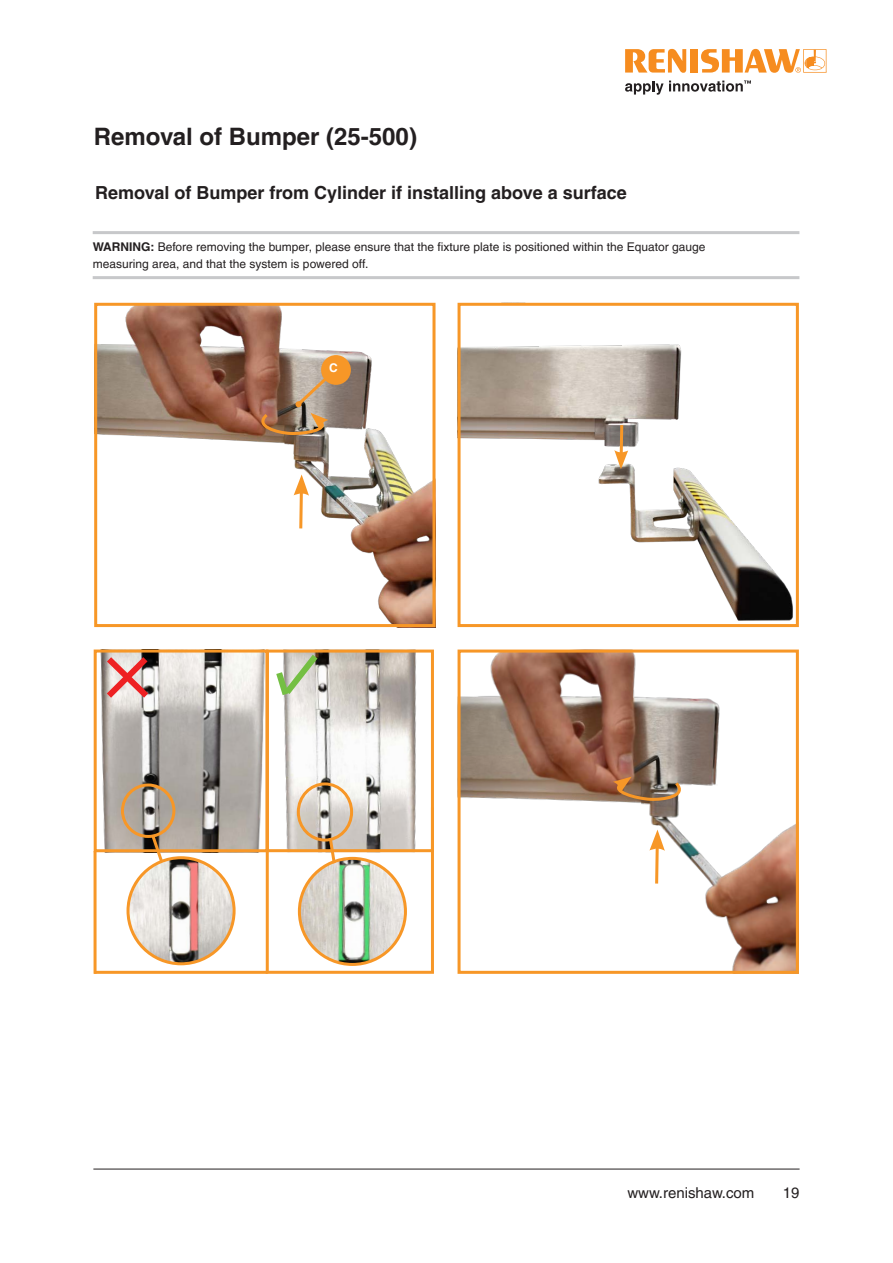
<style>
.page{position:relative;width:893px;height:1263px;background:#fff}
.page>*{position:absolute;margin:0;border:0;box-sizing:border-box;transform-origin:0 0}
.Heading_1__16pt_bold{font:700 24px "Helvetica LT Pro";color:#231f20}
.Heading_4__12pt_bold{font:700 18px "Helvetica LT Pro";color:#231f20}
.t1{font:15px "Helvetica LT Pro";color:#231f20}
._8pt_Note{font:12px/16.5px "Helvetica LT Pro";color:#231f20}
.Body_Text_8pt{font:700 12px "Helvetica";color:#fff}
.s1{font-weight:700}
</style>
<div class="page">
<hr style="left:93px;top:1169px;width:707px;height:1px;background:#231f20">
<img style="left:98px;top:307px;width:333px;height:316px">
<div style="left:94px;top:303px;width:341px;height:324px;border:3px solid #f79727"></div>
<img style="left:462px;top:653px;width:333px;height:317px">
<div style="left:458px;top:649px;width:341px;height:325px;border:3px solid #f79727"></div>
<svg style="left:294px;top:474px;width:15px;height:57px"></svg>
<img style="left:462px;top:344px;width:331px;height:277px">
<div style="left:458px;top:303px;width:341px;height:324px;border:3px solid #f79727"></div>
<svg style="left:614px;top:422px;width:14px;height:47px"></svg>
<div style="left:321px;top:355px;width:30px;height:30px;background:#f79727;border-radius:50%"></div>
<img style="left:254px;top:374px;width:76px;height:63px">
<div style="left:295px;top:401px;width:7px;height:6px;background:#f79727;border-radius:50%"></div>
<svg style="left:611px;top:777px;width:77px;height:24px;background:#9f7e5f"></svg>
<svg style="left:649px;top:829px;width:16px;height:58px"></svg>
<hr style="left:93px;top:231px;width:706px;height:3px;background:#c7c8ca">
<hr style="left:93px;top:276px;width:706px;height:3px;background:#c7c8ca">
<img style="left:101px;top:653px;width:163px;height:195px">
<div style="left:94px;top:649px;width:174px;height:203px;border:3px solid #f79727"></div>
<img style="left:284px;top:653px;width:132px;height:195px">
<div style="left:266px;top:649px;width:168px;height:203px;border:3px solid #f79727"></div>
<svg style="left:100px;top:651px;width:55px;height:53px;background:#cd9f99"></svg>
<svg style="left:272px;top:649px;width:52px;height:53px"></svg>
<div style="left:297px;top:782px;width:56px;height:59px;border:3px solid #f79727;border-radius:50%"></div>
<img style="left:128px;top:858px;width:106px;height:106px;border-radius:53px">
<div style="left:127px;top:856px;width:109px;height:109px;border:3px solid #f79727;border-radius:50%"></div>
<hr style="left:94px;top:851px;width:3px;height:123px;background:#f79727">
<hr style="left:94px;top:971px;width:174px;height:3px;background:#f79727">
<hr style="left:266px;top:849px;width:3px;height:124px;background:#f79727">
<hr style="left:431px;top:807px;width:3px;height:166px;background:#f79727">
<hr style="left:266px;top:971px;width:168px;height:3px;background:#f79727">
<img style="left:299px;top:858px;width:106px;height:106px;border-radius:53px">
<div style="left:298px;top:857px;width:109px;height:109px;border:3px solid #f79727;border-radius:50%"></div>
<svg style="left:327px;top:835px;width:11px;height:32px"></svg>
<div style="left:121px;top:783px;width:54px;height:55px;border:3px solid #f79727;border-radius:50%"></div>
<svg style="left:149px;top:832px;width:16px;height:33px"></svg>
<svg style="left:625px;top:49px;width:61px;height:24px"></svg>
<div style="left:690px;top:49px;width:8px;height:24px;background:#f68c1f"></div>
<svg style="left:701px;top:49px;width:125px;height:24px"></svg>
<svg style="left:625px;top:80px;width:126px;height:15px"></svg>
<p class="Heading_1__16pt_bold" style="left:94px;top:122px;width:325px">Removal of Bumper (25-500)</p>
<p class="Heading_4__12pt_bold" style="left:95px;top:182px;width:533px">Removal of Bumper from Cylinder if installing above a surface</p>
<p class="_8pt_Note" style="left:93px;top:239px;width:614px"><span class="s1">WARNING:</span> Before removing the bumper, please ensure that the fixture plate is positioned within the Equator gauge measuring area, and that the system is powered off.</p>
<p class="Body_Text_8pt" style="left:329px;top:360px;width:10px">C</p>
<p class="t1" style="left:627px;top:1184px;width:129px">www.renishaw.com</p>
<p class="t1" style="left:783px;top:1184px;width:18px">19</p>
</div>
